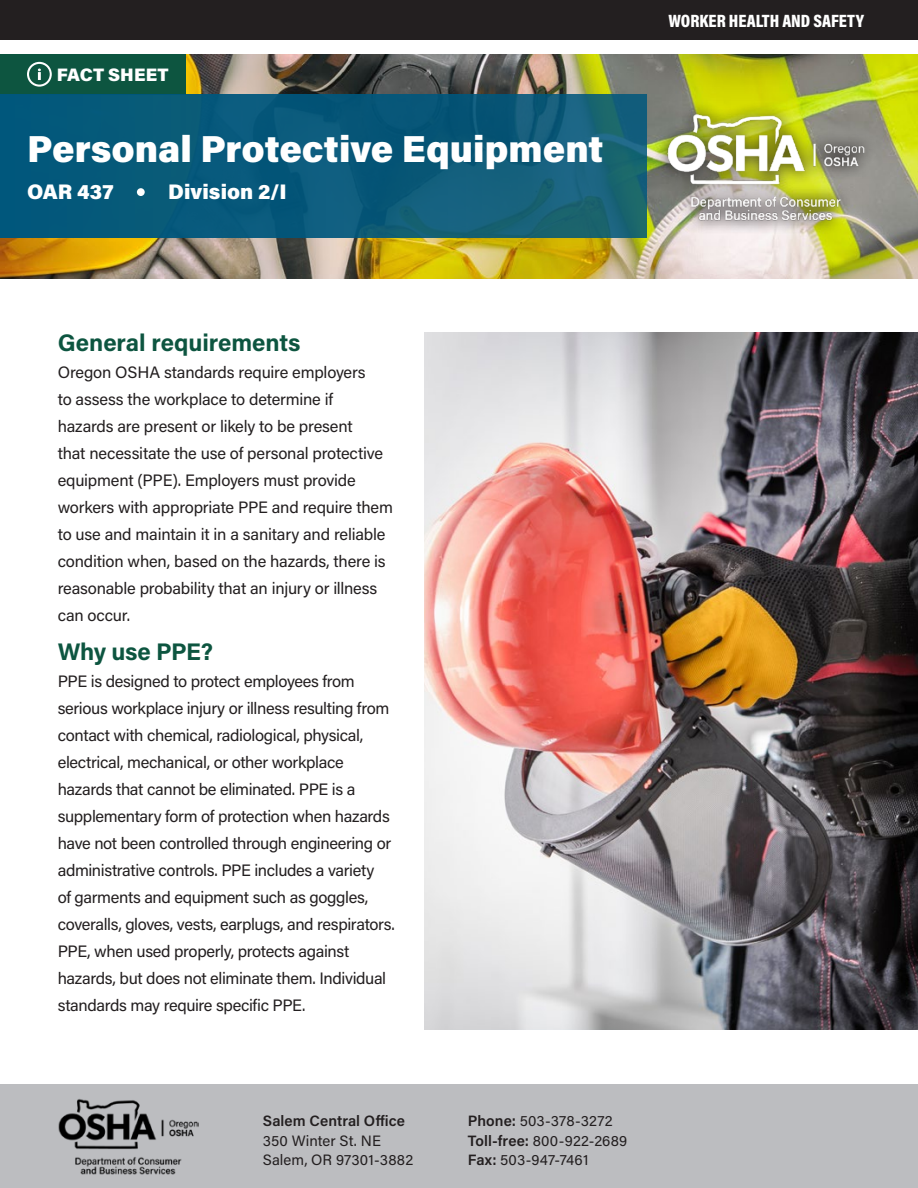
<style>
.page{position:relative;width:918px;height:1188px;background:#fff}
.page>*{position:absolute;margin:0;border:0;box-sizing:border-box;transform-origin:0 0}
.Fact_Sheet_Title{font:900 37.5px "Acumin Pro";color:#fff}
.t1{font:700 24px "Acumin Pro";letter-spacing:-.005em;color:#0d5540}
.Fact_Sheet_Title_-_Minified{font:900 21px "Acumin Pro";color:#fff}
.t2{font:900 18px "Acumin Pro Cond";color:#fff}
.t3{font:900 18px "Acumin Pro";letter-spacing:.005em;color:#fff}
.Body{font:16.5px/27px "Acumin Pro";letter-spacing:-.02em;color:#231f20}
.t4{font:15px/19.5px "Acumin Pro";letter-spacing:.01em;color:#231f20}
.t5{font:600 15px "Acumin Pro";letter-spacing:.005em;color:#231f20}
.s1{font-weight:600}
</style>
<div class="page">
<img style="left:0;top:54px;width:918px;height:225px">
<img style="left:424px;top:333px;width:494px;height:697px">
<div style="left:0;top:0;width:918px;height:40px;background:#231f20"></div>
<div style="left:0;top:54px;width:186px;height:40px;background:#0d5540"></div>
<svg style="left:27px;top:62px;width:25px;height:25px"></svg>
<div style="left:653px;top:100px;width:225px;height:134px;background:#231f20;opacity:.75"></div>
<img style="left:666px;top:112px;width:199px;height:109px">
<div style="left:0;top:1084px;width:918px;height:104px;background:#bcbdc0"></div>
<img style="left:58px;top:1099px;width:140px;height:76px">
<div style="left:0;top:94px;width:647px;height:144px;background:linear-gradient(to right,#00567b,#176078)"></div>
<div style="left:137px;top:188px;width:8px;height:8px;background:#fff;border-radius:50%"></div>
<p class="t3" style="left:57px;top:62px;width:113px">FACT SHEET</p>
<p class="Fact_Sheet_Title" style="left:27px;top:122px;width:578px">Personal Protective Equipment</p>
<p class="Fact_Sheet_Title_-_Minified" style="left:27px;top:177px;width:88px">OAR 437</p>
<p class="Fact_Sheet_Title_-_Minified" style="left:168px;top:177px;width:120px">Division 2/I</p>
<p class="t2" style="left:668px;top:9px;width:197px">WORKER HEALTH AND SAFETY</p>
<h1 class="t1" style="left:58px;top:325px;width:244px">General requirements</h1>
<p class="Body" style="left:58px;top:358px;width:337px">Oregon OSHA standards require employers<br>to assess the workplace to determine if hazards are present or likely to be present<br>that necessitate the use of personal protective equipment (PPE). Employers must provide workers with appropriate PPE and require them to use and maintain it in a sanitary and reliable condition when, based on the hazards, there is reasonable probability that an injury or illness can occur.</p>
<h1 class="t1" style="left:58px;top:634px;width:157px">Why use PPE?</h1>
<p class="Body" style="left:58px;top:667px;width:339px">PPE is designed to protect employees from serious workplace injury or illness resulting from contact with chemical, radiological, physical, electrical, mechanical, or other workplace hazards that cannot be eliminated. PPE is a supplementary form of protection when hazards have not been controlled through engineering or administrative controls. PPE includes a variety<br>of garments and equipment such as goggles, coveralls, gloves, vests, earplugs, and respirators.<br>PPE, when used properly, protects against hazards, but does not eliminate them. Individual standards may require specific PPE.</p>
<p class="t5" style="left:263px;top:1111px;width:144px">Salem Central Office</p>
<p class="t4" style="left:263px;top:1130px;width:152px">350 Winter St. NE<br>Salem, OR 97301-3882</p>
<p class="t4" style="left:468px;top:1111px;width:161px"><span class="s1">Phone:</span> 503-378-3272<br><span class="s1">Toll-free:</span> 800-922-2689<br><span class="s1">Fax:</span> 503-947-7461</p>
</div>
